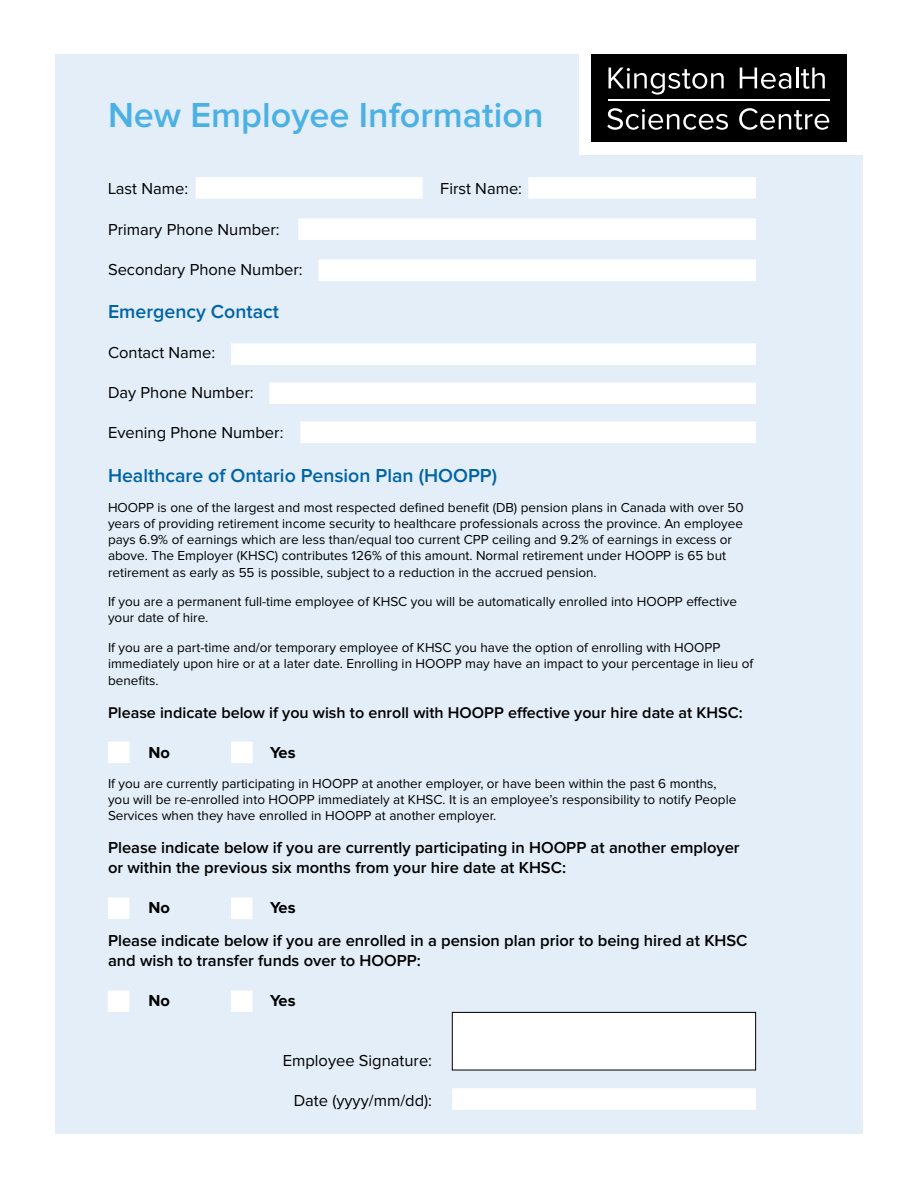
<style>
.page{position:relative;width:918px;height:1188px;background:#fff}
.page>*{position:absolute;margin:0;border:0;box-sizing:border-box;transform-origin:0 0}
.t1{font:600 36px "Proxima Nova";color:#4bb1e4}
.t2{font:600 19.5px "Proxima Nova";color:#0064a4}
.t3{font:600 16.5px/19.8px "Proxima Nova";color:#000}
.t4{font:16.5px "Proxima Nova";color:#000}
.t5{font:700 16.5px "Proxima Nova";color:#000}
.t6{font:600 16.2px "Proxima Nova";color:#000}
.t7{font:13.5px/16.2px "Proxima Nova";color:#000}
</style>
<div class="page">
<div style="left:55px;top:54px;width:808px;height:1080px;background:#e3eef9"></div>
<div style="left:580px;top:48px;width:283px;height:107px;background:#fff"></div>
<div style="left:591px;top:55px;width:256px;height:87px;background:#000"></div>
<hr style="left:608px;top:100px;width:221px;height:1px;background:#fff">
<svg style="left:609px;top:68px;width:115px;height:27px"></svg>
<svg style="left:740px;top:68px;width:51px;height:21px"></svg>
<hr style="left:796px;top:68px;width:2px;height:20px;background:#fff">
<svg style="left:801px;top:68px;width:24px;height:21px"></svg>
<svg style="left:607px;top:108px;width:121px;height:22px"></svg>
<svg style="left:739px;top:108px;width:90px;height:22px"></svg>
<div style="left:298px;top:218px;width:458px;height:22px;background:#fff"></div>
<div style="left:319px;top:260px;width:437px;height:21px;background:#fff"></div>
<div style="left:231px;top:343px;width:525px;height:22px;background:#fff"></div>
<div style="left:269px;top:382px;width:487px;height:22px;background:#fff;border:2px solid #fff"></div>
<div style="left:300px;top:422px;width:456px;height:21px;background:#fff"></div>
<div style="left:108px;top:742px;width:22px;height:21px;background:#fff"></div>
<div style="left:231px;top:742px;width:22px;height:21px;background:#fff"></div>
<div style="left:452px;top:1012px;width:304px;height:58px;background:#fff"></div>
<div style="left:452px;top:1088px;width:304px;height:22px;background:#fff"></div>
<div style="left:196px;top:177px;width:227px;height:22px;background:#fff"></div>
<div style="left:528px;top:177px;width:228px;height:22px;background:#fff"></div>
<div style="left:452px;top:1012px;width:304px;height:58px;border:1px solid #000"></div>
<div style="left:108px;top:898px;width:22px;height:21px;background:#fff"></div>
<div style="left:231px;top:898px;width:22px;height:21px;background:#fff"></div>
<div style="left:108px;top:990px;width:21px;height:22px;background:#fff"></div>
<div style="left:231px;top:990px;width:21px;height:22px;background:#fff"></div>
<h1 class="t1" style="left:108px;top:95px;width:437px">New Employee Information</h1>
<p class="t4" style="left:108px;top:180px;width:82px">Last Name:</p>
<p class="t4" style="left:440px;top:180px;width:83px">First Name:</p>
<p class="t4" style="left:108px;top:220px;width:173px">Primary Phone Number:</p>
<p class="t4" style="left:108px;top:260px;width:196px">Secondary Phone Number:</p>
<h2 class="t2" style="left:108px;top:301px;width:173px">Emergency Contact</h2>
<p class="t4" style="left:108px;top:344px;width:109px">Contact Name:</p>
<p class="t4" style="left:108px;top:384px;width:147px">Day Phone Number:</p>
<p class="t4" style="left:108px;top:424px;width:177px">Evening Phone Number:</p>
<h2 class="t2" style="left:108px;top:465px;width:391px">Healthcare of Ontario Pension Plan (HOOPP)</h2>
<p class="t7" style="left:108px;top:499px;width:637px">HOOPP is one of the largest and most respected defined benefit (DB) pension plans in Canada with over 50 years of providing retirement income security to healthcare professionals across the province. An employee pays 6.9% of earnings which are less than/equal too current CPP ceiling and 9.2% of earnings in excess or above. The Employer (KHSC) contributes 126% of this amount. Normal retirement under HOOPP is 65 but retirement as early as 55 is possible, subject to a reduction in the accrued pension.</p>
<p class="t7" style="left:108px;top:594px;width:631px">If you are a permanent full-time employee of KHSC you will be automatically enrolled into HOOPP effective your date of hire.</p>
<p class="t7" style="left:108px;top:640px;width:647px">If you are a part-time and/or temporary employee of KHSC you have the option of enrolling with HOOPP immediately upon hire or at a later date. Enrolling in HOOPP may have an impact to your percentage in lieu of benefits.</p>
<p class="t6" style="left:108px;top:703px;width:636px">Please indicate below if you wish to enroll with HOOPP effective your hire date at KHSC:</p>
<p class="t5" style="left:148px;top:743px;width:23px">No</p>
<p class="t5" style="left:270px;top:743px;width:27px">Yes</p>
<p class="t7" style="left:108px;top:775px;width:630px">If you are currently participating in HOOPP at another employer, or have been within the past 6 months, you will be re-enrolled into HOOPP immediately at KHSC. It is an employee’s responsibility to notify People<br>Services when they have enrolled in HOOPP at another employer.</p>
<p class="t3" style="left:108px;top:838px;width:633px">Please indicate below if you are currently participating in HOOPP at another employer or within the previous six months from your hire date at KHSC:</p>
<p class="t5" style="left:149px;top:898px;width:23px">No</p>
<p class="t5" style="left:270px;top:898px;width:27px">Yes</p>
<p class="t3" style="left:108px;top:931px;width:641px">Please indicate below if you are enrolled in a pension plan prior to being hired at KHSC and wish to transfer funds over to HOOPP:</p>
<p class="t5" style="left:149px;top:991px;width:23px">No</p>
<p class="t5" style="left:270px;top:991px;width:27px">Yes</p>
<p class="t4" style="left:283px;top:1051px;width:151px">Employee Signature:</p>
<p class="t4" style="left:294px;top:1091px;width:140px">Date (yyyy/mm/dd):</p>
</div>
